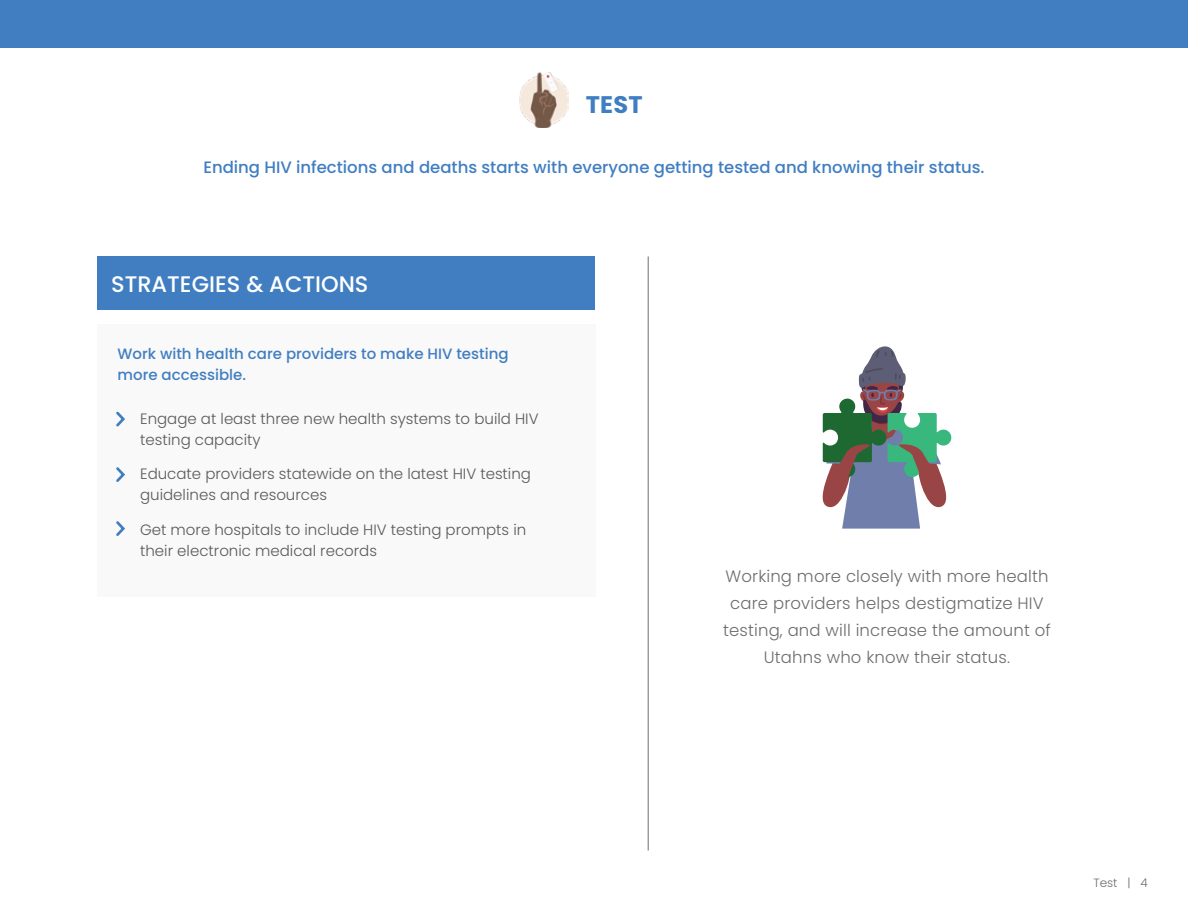
<style>
.page{position:relative;width:1188px;height:918px;background:#fff}
.page>*{position:absolute;margin:0;border:0;box-sizing:border-box;transform-origin:0 0}
.t1{font:700 24px "Poppins";color:#407ec1}
.t2{font:500 22.5px "Poppins";color:#fff}
.t3{font:300 16.5px/27px "Poppins";letter-spacing:.01em;color:#6c6d6d;text-align:center}
.t4{font:500 16.5px "Poppins";color:#407ec1}
.t5{font:300 15px/21px "Poppins";color:#58595b}
.t6{font:500 15px/21px "Poppins";color:#407ec1}
.t7{font:300 12px "Poppins";color:#6c6d6d}
</style>
<div class="page">
<svg style="left:823px;top:346px;width:128px;height:183px"></svg>
<div style="left:97px;top:324px;width:499px;height:273px;background:#faf9f9"></div>
<div style="left:97px;top:256px;width:497px;height:54px;background:#407ec1"></div>
<svg style="left:116px;top:411px;width:9px;height:16px"></svg>
<svg style="left:116px;top:467px;width:9px;height:15px"></svg>
<svg style="left:116px;top:521px;width:9px;height:15px"></svg>
<hr style="left:648px;top:256px;width:1px;height:594px;background:#6c6d6d">
<div style="left:0;top:0;width:1188px;height:47px;background:#407ec1"></div>
<img style="left:519px;top:72px;width:49px;height:55px">
<h1 class="t1" style="left:586px;top:90px;width:58px">TEST</h1>
<p class="t4" style="left:203px;top:158px;width:783px">Ending HIV infections and deaths starts with everyone getting tested and knowing their status.</p>
<h2 class="t2" style="left:111px;top:271px;width:259px">STRATEGIES &amp; ACTIONS</h2>
<p class="t6" style="left:118px;top:344px;width:393px">Work with health care providers to make HIV testing more accessible.</p>
<p class="t5" style="left:140px;top:408px;width:400px">Engage at least three new health systems to build HIV testing capacity</p>
<p class="t5" style="left:140px;top:464px;width:392px">Educate providers statewide on the latest HIV testing guidelines and resources</p>
<p class="t5" style="left:140px;top:519px;width:388px">Get more hospitals to include HIV testing prompts in their electronic medical records</p>
<p class="t3" style="left:723px;top:563px;width:329px">Working more closely with more health care providers helps destigmatize HIV testing, and will increase the amount of Utahns who know their status.</p>
<p class="t7" style="left:1093px;top:876px;width:56px">Test | 4</p>
</div>
